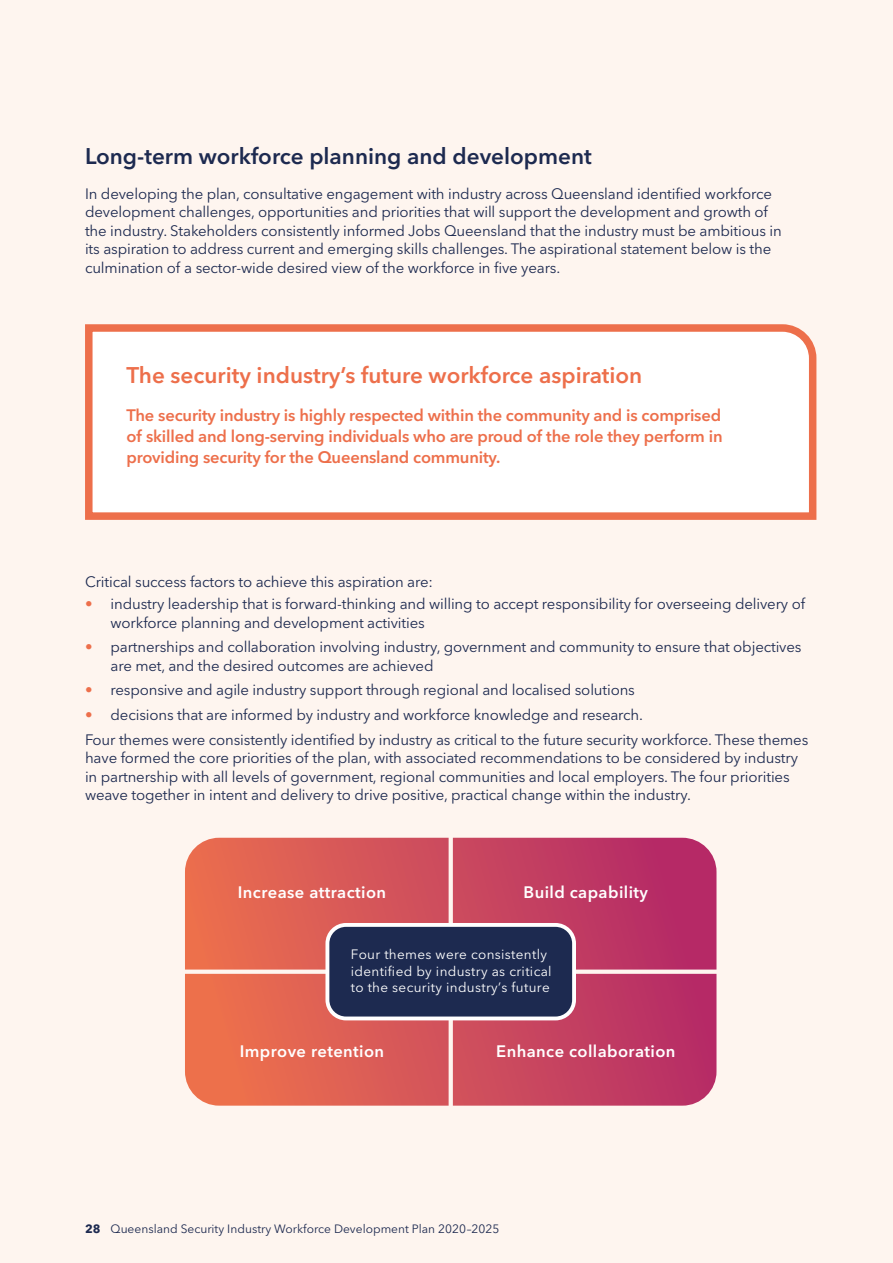
<style>
.page{position:relative;width:893px;height:1263px;background:#fef5ef}
.page>*{position:absolute;margin:0;border:0;box-sizing:border-box;transform-origin:0 0}
.t1{font:600 22.5px "Avenir Next LT Pro";color:#ed6f4b}
.t2{font:600 22.5px "Avenir Next LT Pro";color:#1d2a50}
.t3{font:600 16.5px/21px "Avenir Next LT Pro";letter-spacing:-.01em;color:#ed6f4b;text-align:justify}
.t4{font:600 16.5px "Avenir Next LT Pro";letter-spacing:.025em;color:#fff}
.t5{font:15px/18.3px "Avenir Next LT Pro";letter-spacing:-.01em;color:#1d2a50}
.t6{font:13.5px/16.2px "Avenir Next LT Pro";letter-spacing:.025em;color:#fff}
.t7{font:12px "Avenir Next LT Pro";color:#1d2a50}
.s1{color:#ed6f4b}
.s2{font-weight:700}
</style>
<div class="page">
<svg style="left:185px;top:838px;width:531px;height:268px;background:#d1515e"></svg>
<div style="left:327px;top:925px;width:247px;height:93px;background:#1d2a50;border-radius:19px"></div>
<div style="left:325px;top:923px;width:251px;height:97px;border:4px solid #fff;border-radius:19px"></div>
<svg style="left:85px;top:324px;width:732px;height:196px"></svg>
<h1 class="t2" style="left:85px;top:142px;width:508px">Long-term workforce planning and development</h1>
<p class="t5" style="left:85px;top:185px;width:698px">In developing the plan, consultative engagement with industry across Queensland identified workforce development challenges, opportunities and priorities that will support the development and growth of the industry. Stakeholders consistently informed Jobs Queensland that the industry must be ambitious in its aspiration to address current and emerging skills challenges. The aspirational statement below is the culmination of a sector-wide desired view of the workforce in five years.</p>
<h1 class="t1" style="left:127px;top:361px;width:517px">The security industry’s future workforce aspiration</h1>
<p class="t3" style="left:127px;top:404px;width:597px">The security industry is highly respected within the community and is comprised of skilled and long-serving individuals who are proud of the role they perform in providing security for the Queensland community.</p>
<p class="t5" style="left:85px;top:572px;width:349px">Critical success factors to achieve this aspiration are:</p>
<p class="t5" style="left:111px;top:595px;width:696px;text-indent:-26px"><span class="s1">•</span> industry leadership that is forward-thinking and willing to accept responsibility for overseeing delivery of workforce planning and development activities</p>
<p class="t5" style="left:111px;top:638px;width:692px;text-indent:-26px"><span class="s1">•</span> partnerships and collaboration involving industry, government and community to ensure that objectives are met, and the desired outcomes are achieved</p>
<p class="t5" style="left:85px;top:681px;width:551px"><span class="s1">•</span> responsive and agile industry support through regional and localised solutions</p>
<p class="t5" style="left:85px;top:703px;width:725px;line-height:24.8px"><span class="s1">•</span> decisions that are informed by industry and workforce knowledge and research.<br>Four themes were consistently identified by industry as critical to the future security workforce. These themes</p>
<p class="t5" style="left:85px;top:749px;width:714px">have formed the core priorities of the plan, with associated recommendations to be considered by industry in partnership with all levels of government, regional communities and local employers. The four priorities weave together in intent and delivery to drive positive, practical change within the industry.</p>
<p class="t4" style="left:238px;top:882px;width:150px">Increase attraction</p>
<p class="t4" style="left:524px;top:882px;width:126px">Build capability</p>
<p class="t6" style="left:351px;top:946px;width:202px">Four themes were consistently identified by industry as critical to the security industry’s future</p>
<p class="t4" style="left:240px;top:1041px;width:146px">Improve retention</p>
<p class="t4" style="left:496px;top:1041px;width:181px">Enhance collaboration</p>
<p class="t7" style="left:85px;top:1222px;width:416px"><span class="s2">28</span> Queensland Security Industry Workforce Development Plan 2020–2025</p>
</div>
